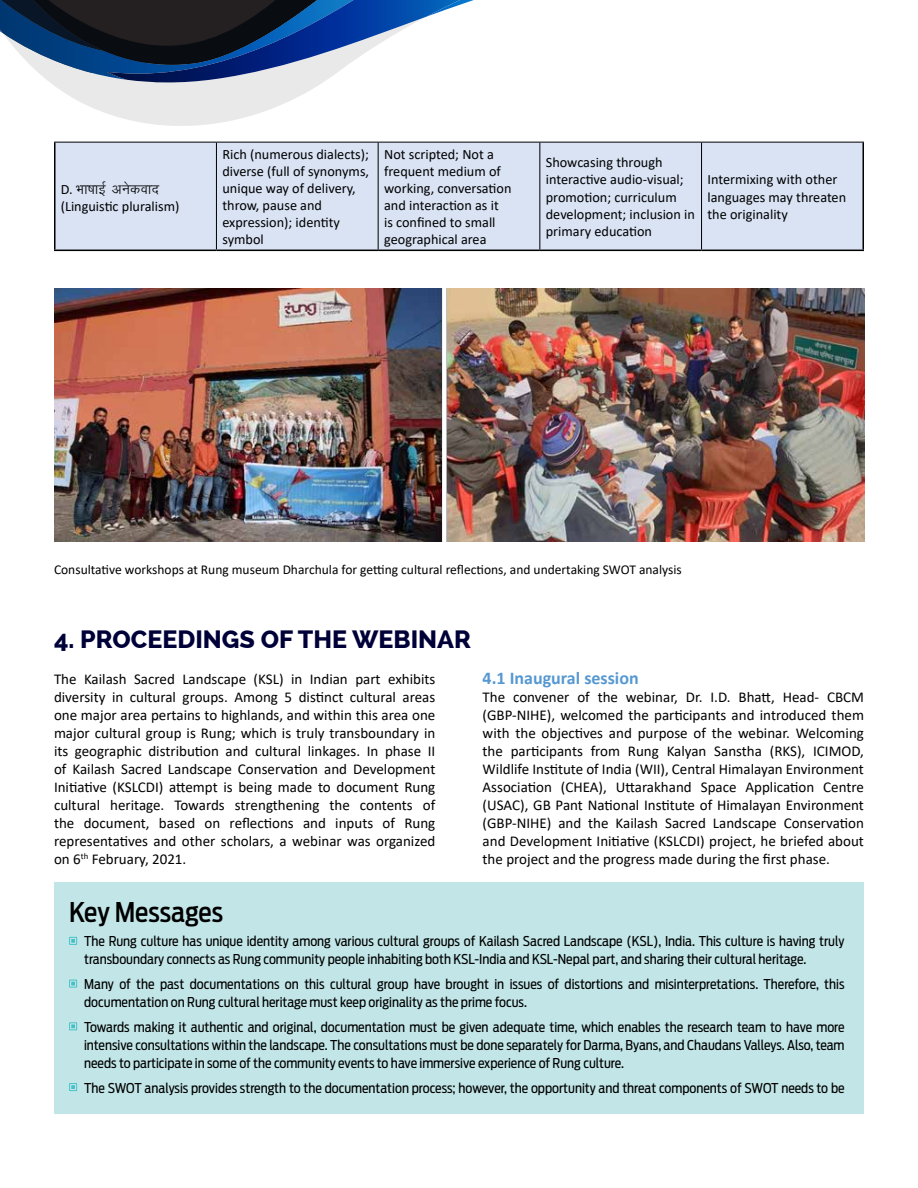
<style>
.page{position:relative;width:918px;height:1188px;background:#fff}
.page>*{position:absolute;margin:0;border:0;box-sizing:border-box;transform-origin:0 0}
.t1{font:500 27px "Antenna Cond";color:#000}
.t2{font:800 25.05px "Raleway";color:#000039}
.t3{font:700 18px "Calibri";color:#5698d2}
.t4{font:16.5px "Kruti Dev 010";color:#000}
.t5{font:15px/18px "Calibri";color:#000;text-align:justify}
.t6{font:14.25px/17.1px "Calibri";color:#000}
.t7{font:13.5px/18px "Antenna Cond";color:#000}
.t8{font:13.5px "Calibri";color:#000}
.s1{font-family:"Calibri";font-size:14.25px}
</style>
<div class="page">
<svg style="left:50px;top:82px;width:273px;height:44px"></svg>
<svg style="left:0;top:0;width:107px;height:77px;background:#435973"></svg>
<img style="left:107px;top:0;width:367px;height:82px">
<div style="left:56px;top:143px;width:806px;height:107px;background:#d9e3f4"></div>
<hr style="left:54px;top:142px;width:2px;height:108px;background:#000">
<hr style="left:54px;top:250px;width:162px;height:1px;background:#000">
<hr style="left:216px;top:250px;width:162px;height:1px;background:#000">
<hr style="left:378px;top:250px;width:162px;height:1px;background:#000">
<hr style="left:540px;top:250px;width:162px;height:1px;background:#000">
<hr style="left:862px;top:142px;width:2px;height:108px;background:#000">
<hr style="left:702px;top:250px;width:162px;height:1px;background:#000">
<hr style="left:54px;top:142px;width:162px;height:1px;background:#000">
<hr style="left:216px;top:142px;width:162px;height:1px;background:#000">
<hr style="left:216px;top:142px;width:1px;height:108px;background:#000">
<hr style="left:378px;top:142px;width:162px;height:1px;background:#000">
<hr style="left:378px;top:142px;width:1px;height:108px;background:#000">
<hr style="left:540px;top:142px;width:162px;height:1px;background:#000">
<hr style="left:539px;top:142px;width:1px;height:108px;background:#000">
<hr style="left:702px;top:142px;width:162px;height:1px;background:#000">
<hr style="left:701px;top:142px;width:1px;height:108px;background:#000">
<img style="left:54px;top:288px;width:811px;height:253px">
<div style="left:54px;top:882px;width:810px;height:232px;background:#c2e6e8"></div>
<svg style="left:69px;top:937px;width:8px;height:8px"></svg>
<svg style="left:69px;top:980px;width:8px;height:8px"></svg>
<svg style="left:69px;top:1022px;width:8px;height:8px"></svg>
<svg style="left:69px;top:1083px;width:8px;height:8px"></svg>
<p class="t4" style="left:61px;top:181px;width:100px"><span class="s1">D.</span> Hkk’kkbZ vusdokn</p>
<p class="t6" style="left:61px;top:198px;width:120px">(Linguistic pluralism)</p>
<p class="t6" style="left:222px;top:145px;width:148px">Rich (numerous dialects); diverse (full of synonyms, unique way of delivery, throw, pause and expression); identity symbol</p>
<p class="t6" style="left:384px;top:145px;width:129px">Not scripted; Not a frequent medium of working, conversation and interaction as it<br>is confined to small geographical area</p>
<p class="t6" style="left:546px;top:154px;width:151px">Showcasing through interactive audio-visual; promotion; curriculum development; inclusion in primary education</p>
<p class="t6" style="left:708px;top:171px;width:140px">Intermixing with other languages may threaten the originality</p>
<p class="t8" style="left:54px;top:560px;width:629px">Consultative workshops at Rung museum Dharchula for getting cultural reflections, and undertaking SWOT analysis</p>
<h2 class="t2" style="left:54px;top:625px;width:419px">4. PROCEEDINGS OF THE WEBINAR</h2>
<p class="t5" style="left:54px;top:670px;width:383px">The Kailash Sacred Landscape (KSL) in Indian part exhibits diversity in cultural groups. Among 5 distinct cultural areas one major area pertains to highlands, and within this area one major cultural group is Rung; which is truly transboundary in its geographic distribution and cultural linkages. In phase II of Kailash Sacred Landscape Conservation and Development Initiative (KSLCDI) attempt is being made to document Rung cultural heritage. Towards strengthening the contents of the document, based on reflections and inputs of Rung representatives and other scholars, a webinar was organized on 6<sup>th</sup> February, 2021.</p>
<h1 class="t1" style="left:69px;top:896px;width:156px">Key Messages</h1>
<p class="t7" style="left:84px;top:932px;width:762px">The Rung culture has unique identity among various cultural groups of Kailash Sacred Landscape (KSL), India. This culture is having truly transboundary connects as Rung community people inhabiting both KSL-India and KSL-Nepal part, and sharing their cultural heritage.</p>
<p class="t7" style="left:84px;top:975px;width:762px">Many of the past documentations on this cultural group have brought in issues of distortions and misinterpretations. Therefore, this documentation on Rung cultural heritage must keep originality as the prime focus.</p>
<p class="t7" style="left:84px;top:1018px;width:762px;text-align:justify">Towards making it authentic and original, documentation must be given adequate time, which enables the research team to have more intensive consultations within the landscape. The consultations must be done separately for Darma, Byans, and Chaudans Valleys. Also, team needs to participate in some of the community events to have immersive experience of Rung culture.</p>
<p class="t7" style="left:84px;top:1079px;width:762px">The SWOT analysis provides strength to the documentation process; however, the opportunity and threat components of SWOT needs to be</p>
<p class="t3" style="left:483px;top:665px;width:158px">4.1 Inaugural session</p>
<p class="t5" style="left:483px;top:688px;width:383px">The convener of the webinar, Dr. I.D. Bhatt, Head- CBCM (GBP-NIHE), welcomed the participants and introduced them with the objectives and purpose of the webinar. Welcoming the participants from Rung Kalyan Sanstha (RKS), ICIMOD, Wildlife Institute of India (WII), Central Himalayan Environment Association (CHEA), Uttarakhand Space Application Centre (USAC), GB Pant National Institute of Himalayan Environment (GBP-NIHE) and the Kailash Sacred Landscape Conservation and Development Initiative (KSLCDI) project, he briefed about the project and the progress made during the first phase.</p>
</div>
